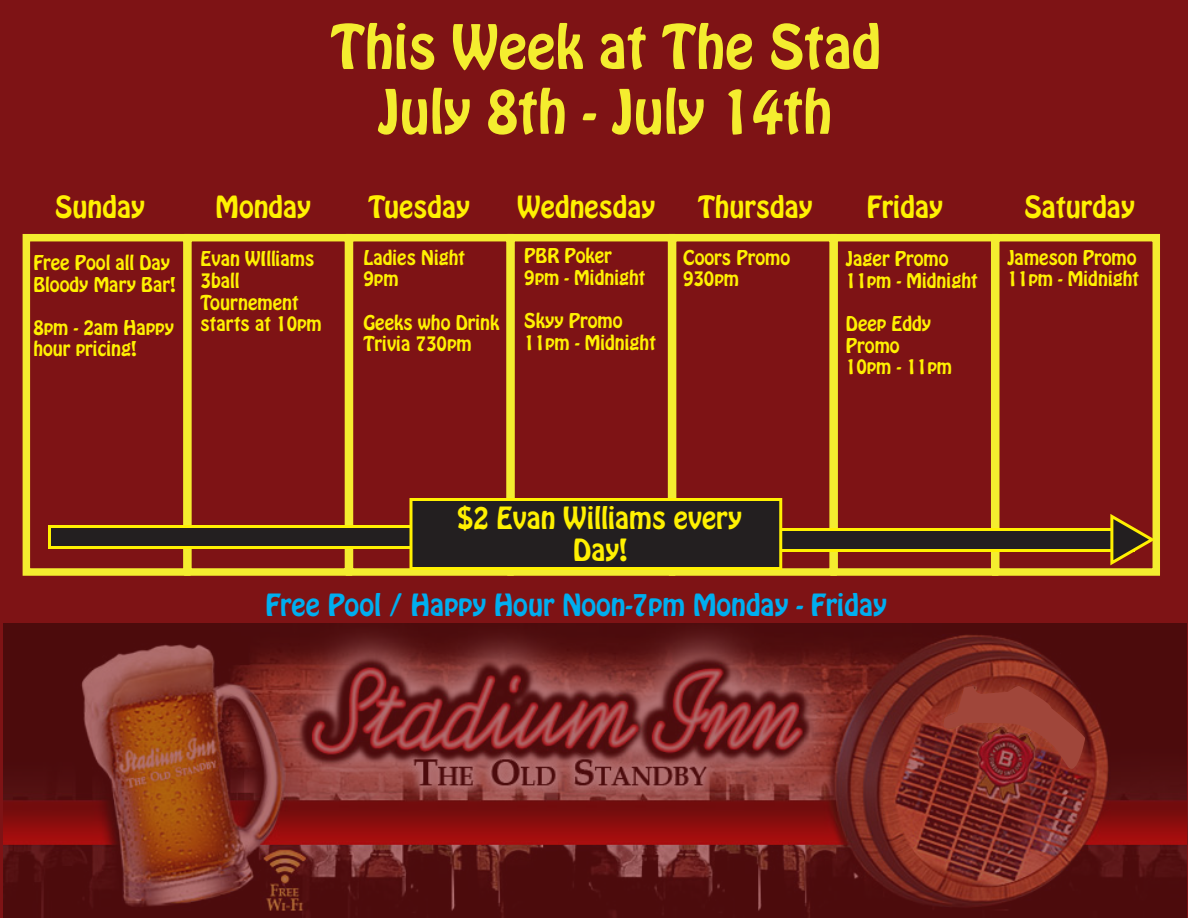
<style>
.page{position:relative;width:1188px;height:918px;background:#7e1315}
.page>*{position:absolute;margin:0;border:0;box-sizing:border-box;transform-origin:0 0}
.t1{font:54px/64.8px "Hobo Std";color:#f4ed2f;text-align:center}
.t2{font:27px/32.4px "Hobo Std";color:#fff101;text-align:center}
.t3{font:27px "Hobo Std";color:#00aeef}
.t4{font:18px/21.6px "Hobo Std";color:#fff101}
</style>
<div class="page">
<img style="left:3px;top:623px;width:1183px;height:294px">
<svg style="left:943px;top:686px;width:142px;height:92px;background:#8c322a"></svg>
<div style="left:23px;top:234px;width:168px;height:342px;border:8px solid #f4ed2f"></div>
<div style="left:184px;top:234px;width:168px;height:342px;border:8px solid #f4ed2f"></div>
<div style="left:346px;top:234px;width:168px;height:342px;border:8px solid #f4ed2f"></div>
<div style="left:507px;top:234px;width:168px;height:342px;border:8px solid #f4ed2f"></div>
<div style="left:669px;top:234px;width:168px;height:342px;border:8px solid #f4ed2f"></div>
<div style="left:830px;top:234px;width:168px;height:342px;border:8px solid #f4ed2f"></div>
<div style="left:992px;top:234px;width:168px;height:342px;border:8px solid #f4ed2f"></div>
<div style="left:48px;top:525px;width:387px;height:24px;background:#231f20;border:3px solid #fff101"></div>
<div style="left:748px;top:528px;width:387px;height:24px;background:#231f20;border:3px solid #fff101"></div>
<div style="left:410px;top:498px;width:372px;height:72px;background:#231f20;border:3px solid #fff101"></div>
<svg style="left:1108px;top:511px;width:48px;height:57px"></svg>
<h1 class="t1" style="left:331px;top:15px;width:552px">This Week at The Stad<br>July 8th - July 14th</h1>
<h2 class="t2" style="left:55px;top:192px;width:91px">Sunday</h2>
<h2 class="t2" style="left:216px;top:192px;width:97px">Monday</h2>
<h2 class="t2" style="left:368px;top:192px;width:103px">Tuesday</h2>
<h2 class="t2" style="left:518px;top:192px;width:139px">Wednesday</h2>
<h2 class="t2" style="left:698px;top:192px;width:116px">Thursday</h2>
<h2 class="t2" style="left:867px;top:192px;width:78px">Friday</h2>
<h2 class="t2" style="left:1025px;top:192px;width:112px">Saturday</h2>
<p class="t4" style="left:33px;top:252px;width:144px">Free Pool all Day<br>Bloody Mary Bar!</p>
<p class="t4" style="left:33px;top:317px;width:142px">8pm - 2am Happy hour pricing!</p>
<p class="t4" style="left:524px;top:245px;width:123px">PBR Poker<br>9pm - Midnight</p>
<p class="t4" style="left:524px;top:310px;width:133px">Skyy Promo<br>11pm - Midnight</p>
<p class="t4" style="left:1007px;top:247px;width:133px">Jameson Promo<br>11pm - Midnight</p>
<p class="t4" style="left:201px;top:249px;width:123px">Evan WIlliams<br>3ball<br>Tournement starts at 10pm</p>
<p class="t4" style="left:363px;top:247px;width:103px">Ladies Night<br>9pm</p>
<p class="t4" style="left:683px;top:247px;width:109px">Coors Promo<br>930pm</p>
<p class="t4" style="left:846px;top:248px;width:133px">Jager Promo<br>11pm - Midnight</p>
<p class="t4" style="left:846px;top:313px;width:108px">Deep Eddy<br>Promo<br>10pm - 11pm</p>
<p class="t4" style="left:363px;top:312px;width:138px">Geeks who Drink<br>Trivia 730pm</p>
<h2 class="t2" style="left:457px;top:502px;width:286px">$2 Evan Williams every<br>Day!</h2>
<h2 class="t3" style="left:265px;top:586px;width:623px">Free Pool / Happy Hour Noon-7pm Monday - Friday</h2>
</div>
